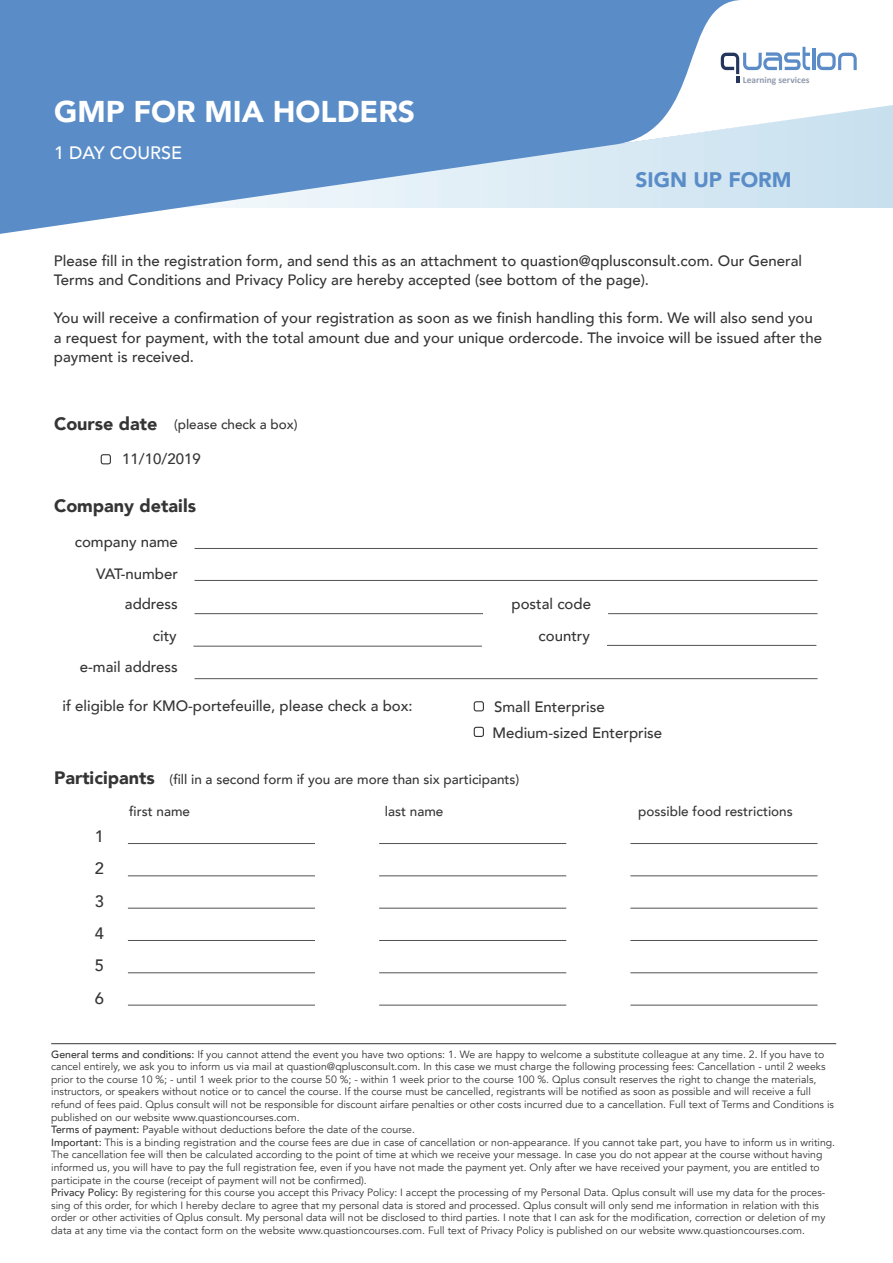
<style>
.page{position:relative;width:893px;height:1263px;background:#fff}
.page>*{position:absolute;margin:0;border:0;box-sizing:border-box;transform-origin:0 0}
.t1{font:900 30px "Avenir";color:#fff}
.t2{font:900 21px "Avenir";color:#5a8dc8}
.t3{font:900 18px "Avenir";color:#353535}
.t4{font:500 18px "Avenir";color:#fff}
.t5{font:500 16.5px/32.2px "Avenir";color:#353535;text-align:justify}
.t6{font:500 15px/19.5px "Avenir";color:#353535}
.t7{font:500 13.5px "Avenir";color:#353535}
.t8{font:10.5px/12.6px "Avenir";color:#353535}
.t9{font:700 9.45px "Calibri";color:#909aae}
.s1{font-weight:900;font-size:18px}
.s2{font-weight:500}
</style>
<div class="page">
<svg style="left:0;top:0;width:893px;height:234px;background:#85acd6"></svg>
<svg style="left:615px;top:0;width:278px;height:145px"></svg>
<div style="left:101px;top:454px;width:10px;height:10px;border:1px solid #353535;border-radius:2px"></div>
<div style="left:474px;top:701px;width:10px;height:10px;border:1px solid #353535;border-radius:2px"></div>
<div style="left:474px;top:727px;width:10px;height:10px;border:1px solid #353535;border-radius:2px"></div>
<hr style="left:51px;top:1043px;width:785px;height:1px;background:#353535">
<hr style="left:128px;top:875px;width:187px;height:1px;background:#535354">
<hr style="left:379px;top:875px;width:187px;height:1px;background:#535354">
<hr style="left:630px;top:875px;width:187px;height:1px;background:#535354">
<hr style="left:128px;top:843px;width:187px;height:1px;background:#535354">
<hr style="left:379px;top:843px;width:187px;height:1px;background:#535354">
<hr style="left:630px;top:843px;width:187px;height:1px;background:#535354">
<hr style="left:128px;top:908px;width:187px;height:1px;background:#535354">
<hr style="left:379px;top:908px;width:187px;height:1px;background:#535354">
<hr style="left:630px;top:908px;width:187px;height:1px;background:#535354">
<hr style="left:128px;top:940px;width:187px;height:1px;background:#535354">
<hr style="left:379px;top:940px;width:187px;height:1px;background:#535354">
<hr style="left:630px;top:940px;width:187px;height:1px;background:#535354">
<hr style="left:128px;top:972px;width:187px;height:1px;background:#535354">
<hr style="left:379px;top:972px;width:187px;height:1px;background:#535354">
<hr style="left:630px;top:972px;width:187px;height:1px;background:#535354">
<hr style="left:128px;top:1005px;width:187px;height:1px;background:#535354">
<hr style="left:379px;top:1005px;width:187px;height:1px;background:#535354">
<hr style="left:630px;top:1005px;width:187px;height:1px;background:#535354">
<hr style="left:195px;top:613px;width:288px;height:1px;background:#535354">
<hr style="left:608px;top:613px;width:209px;height:1px;background:#535354">
<hr style="left:195px;top:580px;width:622px;height:1px;background:#535354">
<hr style="left:195px;top:548px;width:622px;height:1px;background:#535354">
<hr style="left:193px;top:646px;width:289px;height:1px;background:#535354">
<hr style="left:607px;top:645px;width:209px;height:1px;background:#535354">
<hr style="left:195px;top:678px;width:622px;height:1px;background:#535354">
<h1 class="t1" style="left:54px;top:86px;width:362px">GMP FOR MIA HOLDERS</h1>
<h3 class="t4" style="left:54px;top:137px;width:130px">1 DAY COURSE</h3>
<p class="t9" style="left:743px;top:73px;width:68px">Learning services</p>
<h2 class="t2" style="left:635px;top:162px;width:158px">SIGN UP FORM</h2>
<h3 class="t6" style="left:54px;top:250px;width:750px">Please fill in the registration form, and send this as an attachment to quastion@qplusconsult.com. Our General<br>Terms and Conditions and Privacy Policy are hereby accepted (see bottom of the page).</h3>
<p class="t6" style="left:54px;top:307px;width:770px">You will receive a confirmation of your registration as soon as we finish handling this form. We will also send you a request for payment, with the total amount due and your unique ordercode. The invoice will be issued after the payment is received.</p>
<p class="t7" style="left:54px;top:412px;width:245px"><span class="s1">Course date</span> (please check a box)</p>
<h3 class="t6" style="left:122px;top:448px;width:80px">11/10/2019</h3>
<h3 class="t3" style="left:54px;top:490px;width:144px">Company details</h3>
<h3 class="t6" style="left:75px;top:531px;width:105px">company name</h3>
<h3 class="t6" style="left:96px;top:563px;width:83px">VAT-number</h3>
<h3 class="t6" style="left:125px;top:593px;width:55px">address</h3>
<h3 class="t6" style="left:512px;top:593px;width:81px">postal code</h3>
<h3 class="t6" style="left:153px;top:625px;width:25px">city</h3>
<h3 class="t6" style="left:538px;top:625px;width:53px">country</h3>
<h3 class="t6" style="left:80px;top:656px;width:100px">e-mail address</h3>
<h3 class="t6" style="left:62px;top:695px;width:352px">if eligible for KMO-portefeuille, please check a box:</h3>
<h3 class="t6" style="left:493px;top:693px;width:171px;line-height:25.7px">Small Enterprise<br>Medium-sized Enterprise</h3>
<h3 class="t3" style="left:54px;top:762px;width:102px">Participants</h3>
<p class="t7" style="left:170px;top:768px;width:351px">(fill in a second form if you are more than six participants)</p>
<h3 class="t5" style="left:95px;top:819px;width:11px">1</h3>
<h3 class="t5" style="left:95px;top:852px;width:11px">2</h3>
<h3 class="t5" style="left:95px;top:884px;width:11px">3<br>4<br>5<br>6</h3>
<p class="t7" style="left:129px;top:799px;width:62px">first name</p>
<p class="t7" style="left:385px;top:799px;width:60px">last name</p>
<p class="t7" style="left:638px;top:799px;width:156px">possible food restrictions</p>
<p class="t8" style="left:51px;top:1048px;width:785px"><span class="s2">General terms and conditions:</span> If you cannot attend the event you have two options: 1. We are happy to welcome a substitute colleague at any time. 2. If you have to cancel entirely, we ask you to inform us via mail at quastion@qplusconsult.com. In this case we must charge the following processing fees: Cancellation - until 2 weeks prior to the course 10 %; - until 1 week prior to the course 50 %; - within 1 week prior to the course 100 %. Qplus consult reserves the right to change the materials, instructors, or speakers without notice or to cancel the course. If the course must be cancelled, registrants will be notified as soon as possible and will receive a full refund of fees paid. Qplus consult will not be responsible for discount airfare penalties or other costs incurred due to a cancellation. Full text of Terms and Conditions is published on our website www.quastioncourses.com.<br><span class="s2">Terms of payment:</span> Payable without deductions before the date of the course.<br><span class="s2">Important:</span> This is a binding registration and the course fees are due in case of cancellation or non-appearance. If you cannot take part, you have to inform us in writing.<br>The cancellation fee will then be calculated according to the point of time at which we receive your message. In case you do not appear at the course without having informed us, you will have to pay the full registration fee, even if you have not made the payment yet. Only after we have received your payment, you are entitled to participate in the course (receipt of payment will not be confirmed).<br><span class="s2">Privacy Policy:</span> By registering for this course you accept this Privacy Policy: I accept the processing of my Personal Data. Qplus consult will use my data for the proces&shy;sing of this order, for which I hereby declare to agree that my personal data is stored and processed. Qplus consult will only send me information in relation with this order or other activities of Qplus consult. My personal data will not be disclosed to third parties. I note that I can ask for the modification, correction or deletion of my data at any time via the contact form on the website www.quastioncourses.com. Full text of Privacy Policy is published on our website www.quastioncourses.com.</p>
</div>
